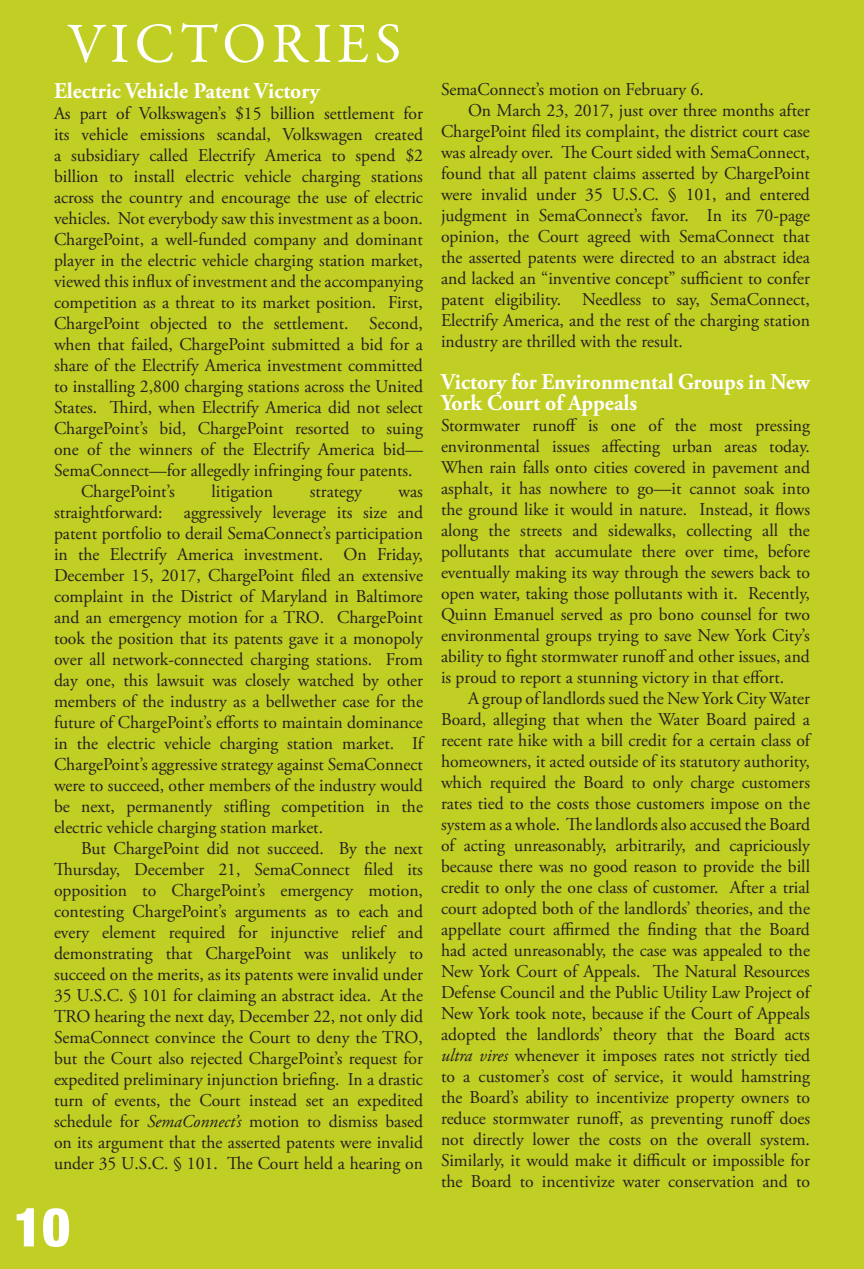
<style>
.page{position:relative;width:864px;height:1269px;background:#c1ce23}
.page>*{position:absolute;margin:0;border:0;box-sizing:border-box;transform-origin:0 0}
.t1{font:57px "Garamond Premr Pro";letter-spacing:.09em;color:#fff}
.t2{font:900 condensed 54px "Helvetica Neue";color:#fff}
.QE_-_Main_Article_St{font:700 22.5px/21px "Adobe Garamond Pro";color:#fff;scale:.96 1}
.QE_-_Main_Article_St-2{font:18px/21px "Adobe Garamond Pro";color:#231f20;text-align:justify}
.s1{font-style:italic}
</style>
<div class="page">
<p class="t1" style="left:68px;top:9px;width:335px">VICTORIES</p>
<p class="QE_-_Main_Article_St" style="left:54px;top:81px;width:279px">Electric Vehicle Patent Victory</p>
<p class="QE_-_Main_Article_St-2" style="left:54px;top:104px;width:371px">As part of Volkswagen’s $15 billion settlement for its vehicle emissions scandal, Volkswagen created a subsidiary called Electrify America to spend $2 billion to install electric vehicle charging stations across the country and encourage the use of electric vehicles. Not everybody saw this investment as a boon.<br>ChargePoint, a well-funded company and dominant player in the electric vehicle charging station market, viewed this influx of investment and the accompanying competition as a threat to its market position. First, ChargePoint objected to the settlement. Second, when that failed, ChargePoint submitted a bid for a share of the Electrify America investment committed to installing 2,800 charging stations across the United States. Third, when Electrify America did not select ChargePoint’s bid, ChargePoint resorted to suing one of the winners of the Electrify America bid— SemaConnect—for allegedly infringing four patents.</p>
<p class="QE_-_Main_Article_St-2" style="left:81px;top:482px;width:95px">ChargePoint’s</p>
<p class="QE_-_Main_Article_St-2" style="left:212px;top:482px;width:63px">litigation</p>
<p class="QE_-_Main_Article_St-2" style="left:310px;top:482px;width:54px">strategy</p>
<p class="QE_-_Main_Article_St-2" style="left:54px;top:482px;width:371px;text-indent:345px">was straightforward: aggressively leverage its size and patent portfolio to derail SemaConnect’s participation in the Electrify America investment. On Friday, December 15, 2017, ChargePoint filed an extensive complaint in the District of Maryland in Baltimore and an emergency motion for a TRO. ChargePoint took the position that its patents gave it a monopoly over all network-connected charging stations. From day one, this lawsuit was closely watched by other members of the industry as a bellwether case for the future of ChargePoint’s efforts to maintain dominance in the electric vehicle charging station market. If ChargePoint’s aggressive strategy against SemaConnect were to succeed, other members of the industry would be next, permanently stifling competition in the electric vehicle charging station market.</p>
<p class="QE_-_Main_Article_St-2" style="left:54px;top:839px;width:371px;text-indent:27px">But ChargePoint did not succeed. By the next Thursday, December 21, SemaConnect filed its opposition to ChargePoint’s emergency motion, contesting ChargePoint’s arguments as to each and every element required for injunctive relief and demonstrating that ChargePoint was unlikely to succeed on the merits, as its patents were invalid under 35 U.S.C. § 101 for claiming an abstract idea. At the TRO hearing the next day, December 22, not only did SemaConnect convince the Court to deny the TRO, but the Court also rejected ChargePoint’s request for expedited preliminary injunction briefing. In a drastic turn of events, the Court instead set an expedited schedule for <span class="s1">SemaConnect’s</span> motion to dismiss based on its argument that the asserted patents were invalid under 35 U.S.C. § 101. The Court held a hearing on</p>
<p class="t2" style="left:14px;top:1194px;width:58px">10</p>
<p class="QE_-_Main_Article_St-2" style="left:441px;top:80px;width:265px">SemaConnect’s motion on February 6.</p>
<p class="QE_-_Main_Article_St-2" style="left:441px;top:101px;width:371px;text-indent:27px">On March 23, 2017, just over three months after ChargePoint filed its complaint, the district court case was already over. The Court sided with SemaConnect, found that all patent claims asserted by ChargePoint were invalid under 35 U.S.C. § 101, and entered judgment in SemaConnect’s favor. In its 70-page opinion, the Court agreed with SemaConnect that the asserted patents were directed to an abstract idea and lacked an “inventive concept” sufficient to confer patent eligibility. Needless to say, SemaConnect, Electrify America, and the rest of the charging station industry are thrilled with the result.</p>
<p class="QE_-_Main_Article_St" style="left:441px;top:372px;width:386px">Victory for Environmental Groups in New<br>York Court of Appeals</p>
<p class="QE_-_Main_Article_St-2" style="left:441px;top:416px;width:371px">Stormwater runoff is one of the most pressing environmental issues affecting urban areas today.<br>When rain falls onto cities covered in pavement and asphalt, it has nowhere to go—it cannot soak into the ground like it would in nature. Instead, it flows along the streets and sidewalks, collecting all the pollutants that accumulate there over time, before eventually making its way through the sewers back to open water, taking those pollutants with it. Recently, Quinn Emanuel served as pro bono counsel for two environmental groups trying to save New York City’s ability to fight stormwater runoff and other issues, and is proud to report a stunning victory in that effort.</p>
<p class="QE_-_Main_Article_St-2" style="left:441px;top:689px;width:371px;text-indent:27px">A group of landlords sued the New York City Water Board, alleging that when the Water Board paired a recent rate hike with a bill credit for a certain class of homeowners, it acted outside of its statutory authority, which required the Board to only charge customers rates tied to the costs those customers impose on the system as a whole. The landlords also accused the Board of acting unreasonably, arbitrarily, and capriciously because there was no good reason to provide the bill credit to only the one class of customer. After a trial court adopted both of the landlords’ theories, and the appellate court affirmed the finding that the Board had acted unreasonably, the case was appealed to the New York Court of Appeals. The Natural Resources Defense Council and the Public Utility Law Project of New York took note, because if the Court of Appeals adopted the landlords’ theory that the Board acts <span class="s1">ultra vires</span> whenever it imposes rates not strictly tied to a customer’s cost of service, it would hamstring the Board’s ability to incentivize property owners to reduce stormwater runoff, as preventing runoff does not directly lower the costs on the overall system.<br>Similarly, it would make it difficult or impossible for the Board to incentivize water conservation and to</p>
</div>
